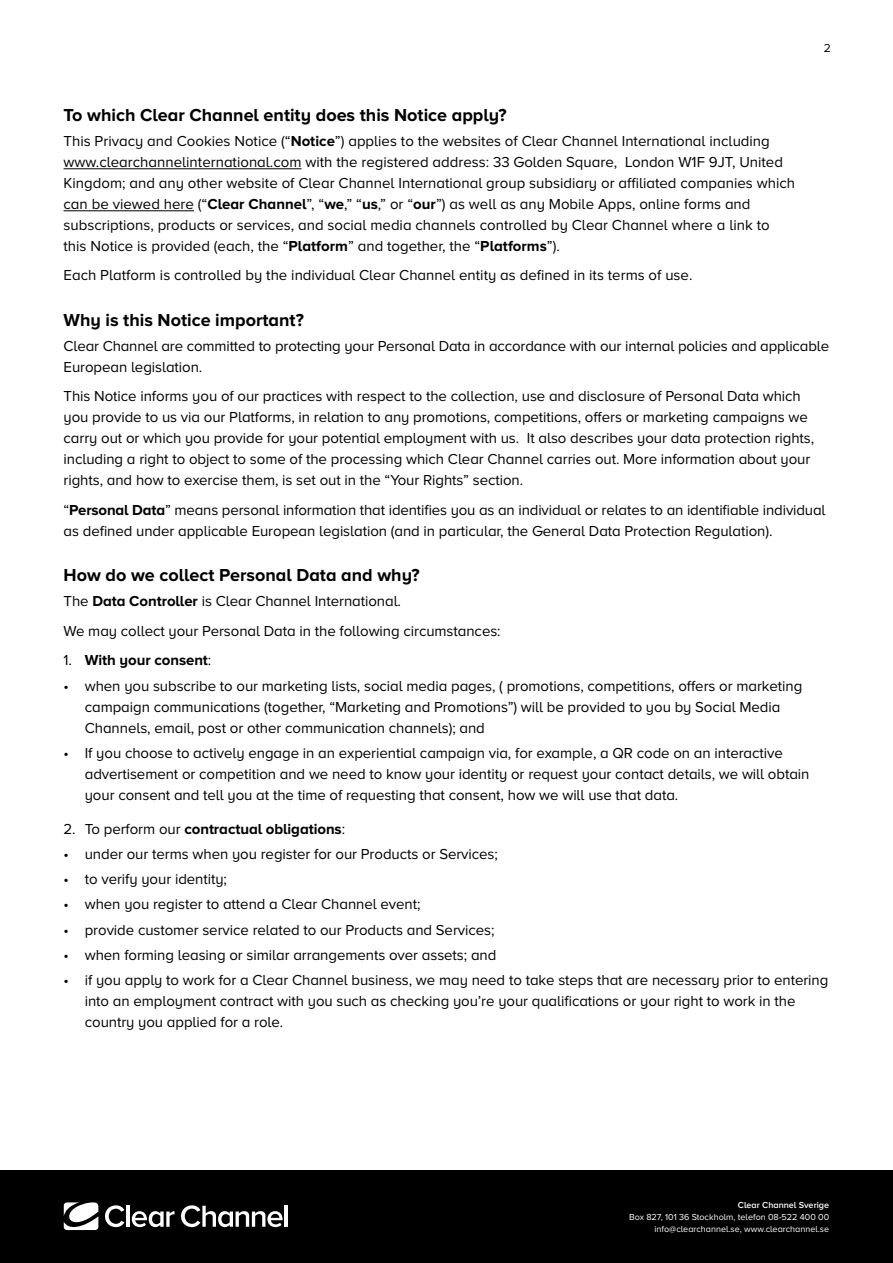
<style>
.page{position:relative;width:893px;height:1263px;background:#fff}
.page>*{position:absolute;margin:0;border:0;box-sizing:border-box;transform-origin:0 0}
.t1{font:700 18px "Proxima Nova A";color:#000}
.t2{font:15px/21px "Proxima Nova A";letter-spacing:-.005em;color:#000}
.t3{font:700 15px "Proxima Nova A";letter-spacing:-.005em;color:#000}
.t4{font:12px "Proxima Nova A";color:#000}
.t5{font:9px/12px "Proxima Nova A";color:#fff;text-align:right}
.t6{font:600 9px "Proxima Nova A";color:#fff}
.s1{font-weight:700}
.s2{font-weight:400}
</style>
<div class="page">
<div style="left:0;top:1170px;width:893px;height:93px;background:#000"></div>
<svg style="left:105px;top:1205px;width:19px;height:22px"></svg>
<hr style="left:127px;top:1206px;width:3px;height:21px;background:#fff">
<svg style="left:132px;top:1211px;width:43px;height:16px"></svg>
<svg style="left:181px;top:1205px;width:102px;height:22px"></svg>
<hr style="left:285px;top:1206px;width:3px;height:21px;background:#fff">
<svg style="left:64px;top:1202px;width:34px;height:28px"></svg>
<hr style="left:64px;top:169px;width:238px;height:1px;background:#000">
<hr style="left:64px;top:211px;width:130px;height:1px;background:#000">
<p class="t4" style="left:824px;top:41px;width:9px">2</p>
<p class="t1" style="left:64px;top:104px;width:445px">To which Clear Channel entity does this Notice apply?</p>
<p class="t2" style="left:64px;top:130px;width:733px">This Privacy and Cookies Notice (“<span class="s1">Notice</span>”) applies to the websites of Clear Channel International including www.clearchannelinternational.com with the registered address: 33 Golden Square, London W1F 9JT, United Kingdom; and any other website of Clear Channel International group subsidiary or affiliated companies which can be viewed here (“<span class="s1">Clear Channel</span>”, “<span class="s1">we</span>,” “<span class="s1">us</span>,” or “<span class="s1">our</span>”) as well as any Mobile Apps, online forms and subscriptions, products or services, and social media channels controlled by Clear Channel where a link to this Notice is provided (each, the “<span class="s1">Platform</span>” and together, the “<span class="s1">Platforms</span>”).</p>
<p class="t2" style="left:64px;top:265px;width:630px">Each Platform is controlled by the individual Clear Channel entity as defined in its terms of use.</p>
<p class="t1" style="left:64px;top:309px;width:242px">Why is this Notice important?</p>
<p class="t2" style="left:64px;top:335px;width:767px">Clear Channel are committed to protecting your Personal Data in accordance with our internal policies and applicable<br>European legislation.</p>
<p class="t2" style="left:64px;top:386px;width:752px">This Notice informs you of our practices with respect to the collection, use and disclosure of Personal Data which you provide to us via our Platforms, in relation to any promotions, competitions, offers or marketing campaigns we carry out or which you provide for your potential employment with us. It also describes your data protection rights, including a right to object to some of the processing which Clear Channel carries out. More information about your rights, and how to exercise them, is set out in the “Your Rights” section.</p>
<p class="t2" style="left:64px;top:499px;width:763px">“<span class="s1">Personal Data</span>” means personal information that identifies you as an individual or relates to an identifiable individual as defined under applicable European legislation (and in particular, the General Data Protection Regulation).</p>
<p class="t1" style="left:64px;top:565px;width:358px">How do we collect Personal Data and why?</p>
<p class="t2" style="left:64px;top:586px;width:439px;line-height:29.5px">The <span class="s1">Data Controller</span> is Clear Channel International.<br>We may collect your Personal Data in the following circumstances:</p>
<p class="t3" style="left:64px;top:652px;width:149px"><span class="s2">1.</span> With your consent<span class="s2">:</span></p>
<p class="t2" style="left:85px;top:675px;width:719px;text-indent:-21px">• when you subscribe to our marketing lists, social media pages, ( promotions, competitions, offers or marketing campaign communications (together, “Marketing and Promotions”) will be provided to you by Social Media<br>Channels, email, post or other communication channels); and</p>
<p class="t2" style="left:85px;top:742px;width:726px;text-indent:-21px">• If you choose to actively engage in an experiential campaign via, for example, a QR code on an interactive advertisement or competition and we need to know your identity or request your contact details, we will obtain your consent and tell you at the time of requesting that consent, how we will use that data.</p>
<p class="t3" style="left:64px;top:820px;width:283px"><span class="s2">2. To perform our</span> contractual obligations<span class="s2">:</span></p>
<p class="t2" style="left:64px;top:843px;width:436px">• under our terms when you register for our Products or Services;</p>
<p class="t2" style="left:64px;top:868px;width:165px">• to verify your identity;</p>
<p class="t2" style="left:64px;top:894px;width:359px">• when you register to attend a Clear Channel event;</p>
<p class="t2" style="left:64px;top:919px;width:432px">• provide customer service related to our Products and Services;</p>
<p class="t2" style="left:64px;top:944px;width:434px">• when forming leasing or similar arrangements over assets; and</p>
<p class="t2" style="left:85px;top:969px;width:745px;text-indent:-21px">• if you apply to work for a Clear Channel business, we may need to take steps that are necessary prior to entering into an employment contract with you such as checking you’re your qualifications or your right to work in the country you applied for a role.</p>
<p class="t6" style="left:738px;top:1199px;width:93px">Clear Channel Sverige</p>
<p class="t5" style="left:629px;top:1210px;width:201px">Box 827, 101 36 Stockholm, telefon 08-522 400 00 info@clearchannel.se, www.clearchannel.se</p>
</div>
